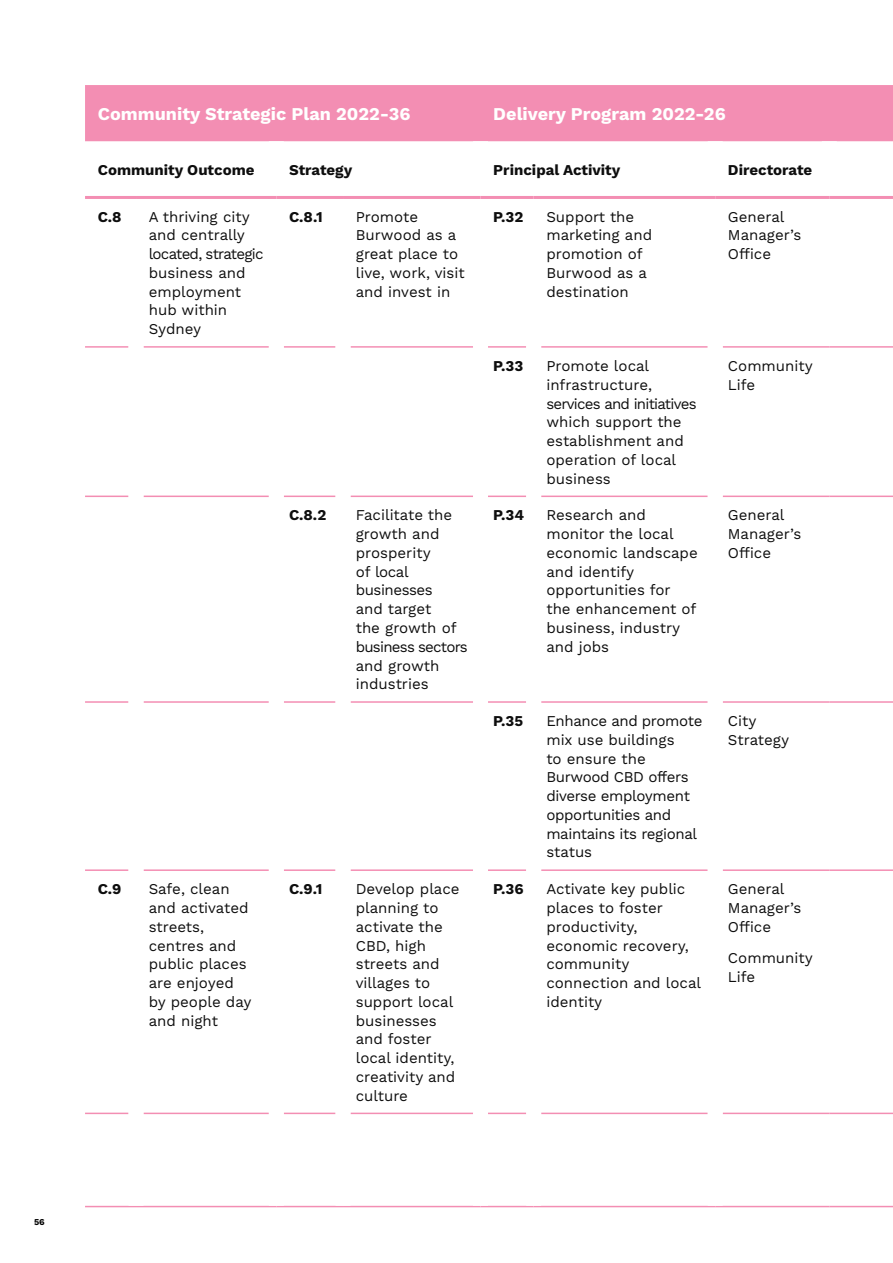
<style>
.page{position:relative;width:893px;height:1263px;background:#fff}
.page>*{position:absolute;margin:0;border:0;box-sizing:border-box;transform-origin:0 0}
.t1{font:700 18px "Work Sans";color:#fff}
.t2{font:15px/18.8px "Work Sans";color:#000}
.t3{font:15px/18.8px "Work Sans";letter-spacing:-.025em;color:#000}
.t4{font:700 15px "Work Sans";color:#000}
.t5{font:700 9px "Work Sans";color:#000}
</style>
<div class="page">
<div style="left:85px;top:85px;width:808px;height:56px;background:#f38eb3"></div>
<hr style="left:85px;top:346px;width:44px;height:2px;background:#f388af">
<hr style="left:144px;top:346px;width:125px;height:2px;background:#f388af">
<hr style="left:284px;top:346px;width:51px;height:2px;background:#f388af">
<hr style="left:350px;top:346px;width:123px;height:2px;background:#f388af">
<hr style="left:488px;top:346px;width:38px;height:2px;background:#f388af">
<hr style="left:541px;top:346px;width:167px;height:2px;background:#f388af">
<hr style="left:723px;top:346px;width:106px;height:2px;background:#f388af">
<hr style="left:829px;top:346px;width:64px;height:2px;background:#f388af">
<hr style="left:85px;top:496px;width:44px;height:1px;background:#f388af">
<hr style="left:144px;top:496px;width:125px;height:1px;background:#f388af">
<hr style="left:284px;top:496px;width:51px;height:1px;background:#f388af">
<hr style="left:350px;top:496px;width:123px;height:1px;background:#f388af">
<hr style="left:488px;top:496px;width:38px;height:1px;background:#f388af">
<hr style="left:541px;top:496px;width:167px;height:1px;background:#f388af">
<hr style="left:723px;top:496px;width:106px;height:1px;background:#f388af">
<hr style="left:829px;top:496px;width:64px;height:1px;background:#f388af">
<hr style="left:85px;top:701px;width:44px;height:2px;background:#f388af">
<hr style="left:144px;top:701px;width:125px;height:2px;background:#f388af">
<hr style="left:284px;top:701px;width:51px;height:2px;background:#f388af">
<hr style="left:350px;top:701px;width:123px;height:2px;background:#f388af">
<hr style="left:488px;top:701px;width:38px;height:2px;background:#f388af">
<hr style="left:541px;top:701px;width:167px;height:2px;background:#f388af">
<hr style="left:723px;top:701px;width:106px;height:2px;background:#f388af">
<hr style="left:829px;top:701px;width:64px;height:2px;background:#f388af">
<hr style="left:85px;top:869px;width:44px;height:2px;background:#f388af">
<hr style="left:144px;top:869px;width:125px;height:2px;background:#f388af">
<hr style="left:284px;top:869px;width:51px;height:2px;background:#f388af">
<hr style="left:350px;top:869px;width:123px;height:2px;background:#f388af">
<hr style="left:488px;top:869px;width:38px;height:2px;background:#f388af">
<hr style="left:541px;top:869px;width:167px;height:2px;background:#f388af">
<hr style="left:723px;top:869px;width:106px;height:2px;background:#f388af">
<hr style="left:829px;top:869px;width:64px;height:2px;background:#f388af">
<hr style="left:85px;top:1112px;width:44px;height:2px;background:#f388af">
<hr style="left:144px;top:1112px;width:125px;height:2px;background:#f388af">
<hr style="left:284px;top:1112px;width:51px;height:2px;background:#f388af">
<hr style="left:350px;top:1112px;width:123px;height:2px;background:#f388af">
<hr style="left:488px;top:1112px;width:38px;height:2px;background:#f388af">
<hr style="left:541px;top:1112px;width:167px;height:2px;background:#f388af">
<hr style="left:723px;top:1112px;width:106px;height:2px;background:#f388af">
<hr style="left:829px;top:1112px;width:64px;height:2px;background:#f388af">
<hr style="left:85px;top:1206px;width:51px;height:1px;background:#f388af">
<hr style="left:136px;top:1206px;width:140px;height:1px;background:#f388af">
<hr style="left:276px;top:1206px;width:67px;height:1px;background:#f388af">
<hr style="left:343px;top:1206px;width:137px;height:1px;background:#f388af">
<hr style="left:480px;top:1206px;width:54px;height:1px;background:#f388af">
<hr style="left:534px;top:1206px;width:181px;height:1px;background:#f388af">
<hr style="left:715px;top:1206px;width:114px;height:1px;background:#f388af">
<hr style="left:829px;top:1206px;width:64px;height:1px;background:#f388af">
<hr style="left:85px;top:196px;width:51px;height:3px;background:#f388af">
<hr style="left:136px;top:196px;width:140px;height:3px;background:#f388af">
<hr style="left:276px;top:196px;width:67px;height:3px;background:#f388af">
<hr style="left:343px;top:196px;width:137px;height:3px;background:#f388af">
<hr style="left:480px;top:196px;width:54px;height:3px;background:#f388af">
<hr style="left:534px;top:196px;width:181px;height:3px;background:#f388af">
<hr style="left:715px;top:196px;width:114px;height:3px;background:#f388af">
<hr style="left:829px;top:196px;width:64px;height:3px;background:#f388af">
<p class="t5" style="left:34px;top:1216px;width:12px">56</p>
<p class="t1" style="left:98px;top:103px;width:314px">Community Strategic Plan 2022-36</p>
<p class="t1" style="left:493px;top:103px;width:234px">Delivery Program 2022-26</p>
<p class="t4" style="left:98px;top:161px;width:158px">Community Outcome</p>
<p class="t4" style="left:289px;top:161px;width:65px">Strategy</p>
<p class="t4" style="left:493px;top:161px;width:129px">Principal Activity</p>
<p class="t4" style="left:728px;top:161px;width:86px">Directorate</p>
<p class="t4" style="left:98px;top:208px;width:25px">C.8</p>
<p class="t2" style="left:149px;top:208px;width:116px">A thriving city and centrally located, strategic business and employment hub within<br>Sydney</p>
<p class="t4" style="left:289px;top:208px;width:35px">C.8.1</p>
<p class="t2" style="left:356px;top:208px;width:110px">Promote<br>Burwood as a great place to live, work, visit and invest in</p>
<p class="t4" style="left:493px;top:208px;width:32px">P.32</p>
<p class="t2" style="left:546px;top:208px;width:107px">Support the marketing and promotion of<br>Burwood as a destination</p>
<p class="t2" style="left:728px;top:208px;width:75px">General<br>Manager’s<br>Office</p>
<p class="t4" style="left:493px;top:357px;width:31px">P.33</p>
<p class="t2" style="left:546px;top:357px;width:152px">Promote local infrastructure, services and initiatives which support the establishment and operation of local business</p>
<p class="t2" style="left:728px;top:357px;width:86px">Community<br>Life</p>
<p class="t4" style="left:289px;top:507px;width:39px">C.8.2</p>
<p class="t2" style="left:356px;top:507px;width:113px">Facilitate the growth and prosperity<br>of local businesses<br>and target<br>the growth of business sectors and growth industries</p>
<p class="t4" style="left:493px;top:507px;width:32px">P.34</p>
<p class="t2" style="left:546px;top:507px;width:153px">Research and monitor the local economic landscape and identify opportunities for the enhancement of business, industry and jobs</p>
<p class="t2" style="left:728px;top:507px;width:75px">General<br>Manager’s<br>Office</p>
<p class="t4" style="left:493px;top:712px;width:31px">P.35</p>
<p class="t3" style="left:546px;top:712px;width:158px">Enhance and promote mix use buildings<br>to ensure the<br>Burwood CBD offers diverse employment opportunities and maintains its regional status</p>
<p class="t2" style="left:728px;top:712px;width:63px">City<br>Strategy</p>
<p class="t4" style="left:98px;top:880px;width:25px">C.9</p>
<p class="t2" style="left:149px;top:880px;width:104px">Safe, clean and activated streets, centres and public places are enjoyed by people day and night</p>
<p class="t4" style="left:289px;top:880px;width:35px">C.9.1</p>
<p class="t2" style="left:356px;top:880px;width:105px">Develop place planning to activate the<br>CBD, high streets and villages to support local businesses and foster local identity, creativity and culture</p>
<p class="t4" style="left:493px;top:880px;width:32px">P.36</p>
<p class="t2" style="left:546px;top:880px;width:156px">Activate key public places to foster productivity, economic recovery, community connection and local identity</p>
<p class="t2" style="left:728px;top:880px;width:75px">General<br>Manager’s<br>Office</p>
<p class="t2" style="left:728px;top:949px;width:86px">Community<br>Life</p>
</div>
